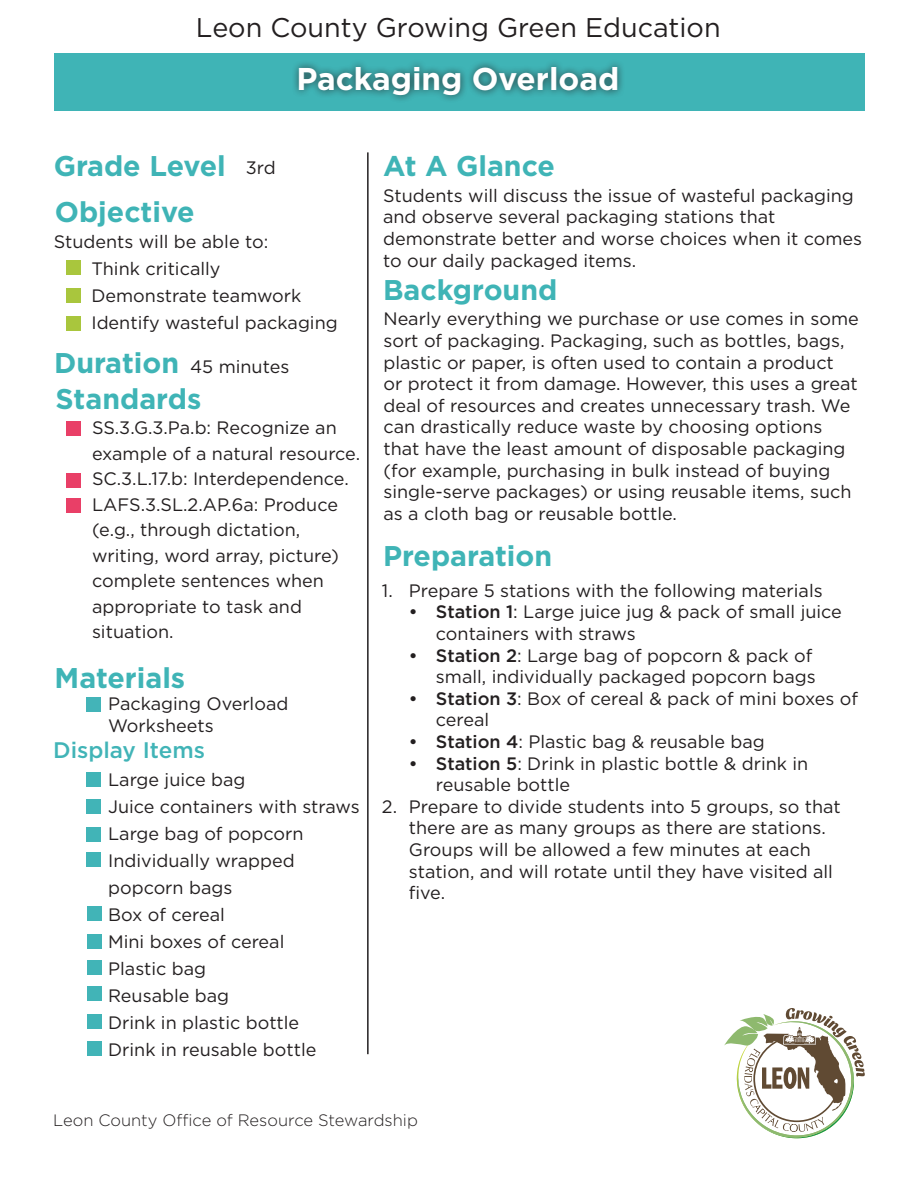
<style>
.page{position:relative;width:918px;height:1188px;background:#fff}
.page>*{position:absolute;margin:0;border:0;box-sizing:border-box;transform-origin:0 0}
.t1{font:700 31.5px "Gotham HTF";color:#fff}
.t2{font:700 28.5px "Gotham HTF";color:#3fb4b6}
.t3{font:27px "Gotham HTF";color:#231f20}
.t4{font:500 22.5px "Gotham HTF";color:#41b4b7}
.t5{font:18px/21.6px "Gotham HTF";color:#231f20}
.t6{font:300 16.5px "Gotham HTF";color:#231f20}
.s1{font-weight:500}
</style>
<div class="page">
<div style="left:54px;top:53px;width:811px;height:58px;background:#3fb4b6"></div>
<hr style="left:367px;top:152px;width:2px;height:902px;background:#231f20">
<svg style="left:724px;top:1008px;width:141px;height:130px"></svg>
<div style="left:66px;top:260px;width:15px;height:15px;background:#a9c63d"></div>
<div style="left:66px;top:288px;width:15px;height:15px;background:#a9c63d"></div>
<div style="left:66px;top:421px;width:15px;height:15px;background:#e93f67"></div>
<div style="left:66px;top:473px;width:15px;height:15px;background:#e93f67"></div>
<div style="left:66px;top:498px;width:15px;height:15px;background:#e93f67"></div>
<div style="left:86px;top:772px;width:15px;height:15px;background:#41b4b7"></div>
<div style="left:66px;top:316px;width:15px;height:14px;background:#a9c63d"></div>
<div style="left:291px;top:59px;width:335px;height:44px;background:#231f20;opacity:.75"></div>
<div style="left:86px;top:799px;width:15px;height:15px;background:#41b4b7"></div>
<div style="left:86px;top:827px;width:15px;height:15px;background:#41b4b7"></div>
<div style="left:86px;top:852px;width:15px;height:15px;background:#41b4b7"></div>
<div style="left:87px;top:906px;width:14px;height:15px;background:#41b4b7"></div>
<div style="left:87px;top:934px;width:14px;height:15px;background:#41b4b7"></div>
<div style="left:87px;top:961px;width:14px;height:14px;background:#41b4b7"></div>
<div style="left:86px;top:697px;width:15px;height:15px;background:#43b4b8"></div>
<div style="left:87px;top:986px;width:14px;height:15px;background:#41b4b7"></div>
<div style="left:87px;top:1014px;width:14px;height:14px;background:#41b4b7"></div>
<div style="left:87px;top:1041px;width:14px;height:15px;background:#41b4b7"></div>
<h3 class="t3" style="left:196px;top:13px;width:526px">Leon County Growing Green Education</h3>
<p class="t1" style="left:296px;top:60px;width:324px">Packaging Overload</p>
<p class="t2" style="left:54px;top:150px;width:174px">Grade Level</p>
<p class="t2" style="left:55px;top:196px;width:141px">Objective</p>
<p class="t5" style="left:54px;top:230px;width:216px">Students will be able to:</p>
<p class="t5" style="left:91px;top:257px;width:131px">Think critically</p>
<p class="t5" style="left:91px;top:284px;width:211px">Demonstrate teamwork</p>
<p class="t5" style="left:91px;top:311px;width:248px">Identify wasteful packaging</p>
<p class="t2" style="left:54px;top:347px;width:127px">Duration</p>
<p class="t5" style="left:190px;top:355px;width:101px">45 minutes</p>
<p class="t5" style="left:246px;top:157px;width:31px">3rd</p>
<p class="t2" style="left:383px;top:150px;width:173px">At A Glance</p>
<p class="t5" style="left:383px;top:184px;width:481px">Students will discuss the issue of wasteful packaging and observe several packaging stations that demonstrate better and worse choices when it comes to our daily packaged items.</p>
<p class="t2" style="left:383px;top:274px;width:176px">Background</p>
<p class="t5" style="left:383px;top:308px;width:477px">Nearly everything we purchase or use comes in some sort of packaging. Packaging, such as bottles, bags, plastic or paper, is often used to contain a product<br>or protect it from damage. However, this uses a great deal of resources and creates unnecessary trash. We can drastically reduce waste by choosing options that have the least amount of disposable packaging (for example, purchasing in bulk instead of buying single-serve packages) or using reusable items, such as a cloth bag or reusable bottle.</p>
<p class="t2" style="left:56px;top:382px;width:147px">Standards</p>
<p class="t5" style="left:92px;top:417px;width:246px">SS.3.G.3.Pa.b: Recognize an</p>
<p class="t5" style="left:92px;top:442px;width:270px">example of a natural resource.</p>
<p class="t5" style="left:92px;top:468px;width:258px">SC.3.L.17.b: Interdependence.</p>
<p class="t5" style="left:92px;top:493px;width:247px">LAFS.3.SL.2.AP.6a: Produce</p>
<p class="t5" style="left:92px;top:519px;width:210px">(e.g., through dictation,</p>
<p class="t5" style="left:92px;top:544px;width:248px">writing, word array, picture)</p>
<p class="t5" style="left:92px;top:570px;width:233px">complete sentences when</p>
<p class="t5" style="left:92px;top:595px;width:212px">appropriate to task and</p>
<p class="t5" style="left:92px;top:621px;width:83px">situation.</p>
<p class="t2" style="left:55px;top:661px;width:132px">Materials</p>
<p class="t2" style="left:383px;top:540px;width:171px">Preparation</p>
<p class="t5" style="left:382px;top:579px;width:442px">1. Prepare 5 stations with the following materials</p>
<p class="t5" style="left:436px;top:601px;width:408px;text-indent:-27px"><span class="s1">• Station 1</span>: Large juice jug &amp; pack of small juice containers with straws</p>
<p class="t5" style="left:409px;top:644px;width:408px;text-align:right"><span class="s1">• Station 2</span>: Large bag of popcorn &amp; pack of small, individually packaged popcorn bags</p>
<p class="t5" style="left:436px;top:687px;width:424px;text-indent:-27px"><span class="s1">• Station 3</span>: Box of cereal &amp; pack of mini boxes of cereal</p>
<p class="t5" style="left:409px;top:730px;width:357px"><span class="s1">• Station 4</span>: Plastic bag &amp; reusable bag</p>
<p class="t5" style="left:436px;top:752px;width:374px;text-indent:-27px"><span class="s1">• Station 5</span>: Drink in plastic bottle &amp; drink in reusable bottle</p>
<p class="t5" style="left:409px;top:795px;width:433px;text-indent:-27px">2. Prepare to divide students into 5 groups, so that there are as many groups as there are stations.<br>Groups will be allowed a few minutes at each station, and will rotate until they have visited all five.</p>
<p class="t5" style="left:108px;top:693px;width:182px">Packaging Overload</p>
<p class="t5" style="left:108px;top:715px;width:107px">Worksheets</p>
<p class="t4" style="left:53px;top:737px;width:153px">Display Items</p>
<p class="t5" style="left:108px;top:768px;width:139px">Large juice bag</p>
<p class="t5" style="left:108px;top:795px;width:253px">Juice containers with straws</p>
<p class="t5" style="left:108px;top:822px;width:197px">Large bag of popcorn</p>
<p class="t5" style="left:108px;top:849px;width:188px">Individually wrapped</p>
<p class="t5" style="left:108px;top:876px;width:126px">popcorn bags</p>
<p class="t5" style="left:108px;top:903px;width:118px">Box of cereal</p>
<p class="t5" style="left:108px;top:930px;width:178px">Mini boxes of cereal</p>
<p class="t5" style="left:108px;top:957px;width:99px">Plastic bag</p>
<p class="t5" style="left:108px;top:984px;width:123px">Reusable bag</p>
<p class="t5" style="left:108px;top:1011px;width:193px">Drink in plastic bottle</p>
<p class="t5" style="left:108px;top:1038px;width:210px">Drink in reusable bottle</p>
<p class="t6" style="left:53px;top:1111px;width:366px">Leon County Office of Resource Stewardship</p>
</div>
